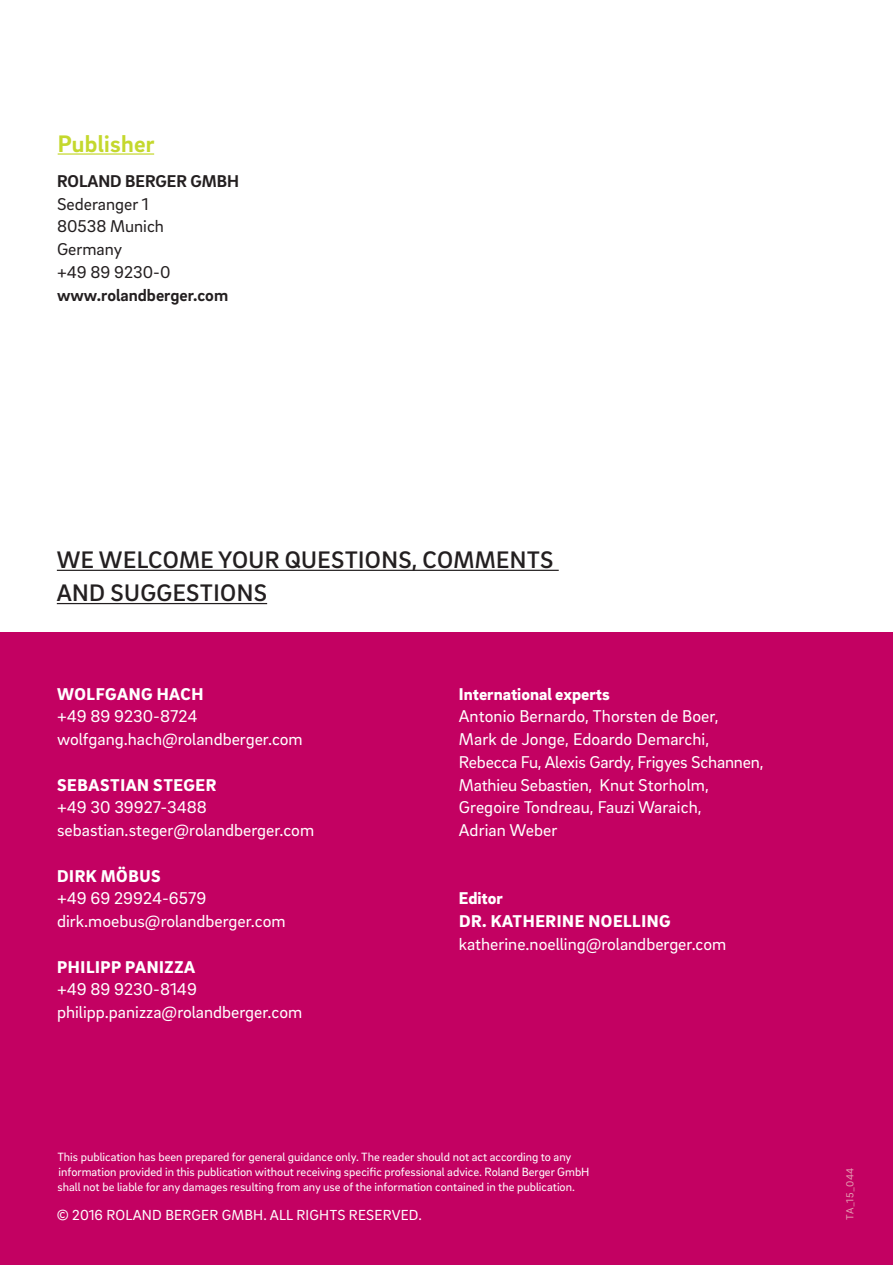
<style>
.page{position:relative;width:893px;height:1265px;background:#fff}
.page>*{position:absolute;margin:0;border:0;box-sizing:border-box;transform-origin:0 0}
.t1{font:500 24.5px/33.2px "Brix Sans";letter-spacing:.015em;color:#231f20}
.t2{font:700 24.5px "Brix Sans";letter-spacing:.01em;color:#c4d82d}
.t3{font:17.5px/22.8px "Brix Sans";color:#fff}
.t4{font:900 17.5px/22.8px "Brix Sans";letter-spacing:.035em;color:#fff}
.t5{font:17.5px/22.8px "Brix Sans";color:#231f20}
.t6{font:700 17.5px "Brix Sans";color:#231f20}
.t7{font:900 17.5px "Brix Sans";color:#fff}
.t8{font:14.88px "Brix Sans";letter-spacing:.015em;color:#fff}
.t9{font:12.25px/14.9px "Brix Sans";color:#fff}
.t10{font:10.5px "Brix Sans";letter-spacing:.03em;color:#e4a0b2}
</style>
<div class="page">
<div style="left:0;top:632px;width:893px;height:633px;background:#c30162"></div>
<hr style="left:58px;top:153px;width:96px;height:2px;background:#c4d82d">
<hr style="left:57px;top:570px;width:502px;height:1px;background:#231f20">
<hr style="left:57px;top:603px;width:210px;height:1px;background:#231f20">
<h1 class="t2" style="left:58px;top:127px;width:98px">Publisher</h1>
<p class="t6" style="left:57px;top:169px;width:183px">ROLAND BERGER GMBH</p>
<p class="t5" style="left:57px;top:192px;width:115px">Sederanger 1<br>80538 Munich<br>Germany<br>+49 89 9230-0</p>
<p class="t6" style="left:57px;top:283px;width:173px">www.rolandberger.com</p>
<h1 class="t1" style="left:57px;top:542px;width:498px">WE WELCOME YOUR QUESTIONS, COMMENTS<br>AND SUGGESTIONS</h1>
<p class="t4" style="left:57px;top:682px;width:148px">WOLFGANG HACH</p>
<p class="t3" style="left:57px;top:704px;width:247px">+49 89 9230-8724 wolfgang.hach@rolandberger.com</p>
<p class="t4" style="left:57px;top:773px;width:161px">SEBASTIAN STEGER</p>
<p class="t3" style="left:57px;top:795px;width:259px">+49 30 39927-3488 sebastian.steger@rolandberger.com</p>
<p class="t4" style="left:57px;top:864px;width:105px">DIRK MÖBUS</p>
<p class="t3" style="left:57px;top:886px;width:230px">+49 69 29924-6579 dirk.moebus@rolandberger.com</p>
<p class="t4" style="left:57px;top:955px;width:139px">PHILIPP PANIZZA</p>
<p class="t3" style="left:57px;top:977px;width:247px">+49 89 9230-8149 philipp.panizza@rolandberger.com</p>
<p class="t7" style="left:459px;top:682px;width:152px">International experts</p>
<p class="t3" style="left:459px;top:704px;width:306px">Antonio Bernardo, Thorsten de Boer,<br>Mark de Jonge, Edoardo Demarchi, Rebecca Fu, Alexis Gardy, Frigyes Schannen, Mathieu Sebastien, Knut Storholm, Gregoire Tondreau, Fauzi Waraich,<br>Adrian Weber</p>
<p class="t4" style="left:459px;top:886px;width:213px">Editor<br>DR. KATHERINE NOELLING</p>
<p class="t3" style="left:459px;top:932px;width:269px">katherine.noelling@rolandberger.com</p>
<p class="t9" style="left:57px;top:1149px;width:534px">This publication has been prepared for general guidance only. The reader should not act according to any information provided in this publication without receiving specific professional advice. Roland Berger GmbH shall not be liable for any damages resulting from any use of the information contained in the publication.</p>
<p class="t8" style="left:57px;top:1206px;width:366px">© 2016 ROLAND BERGER GMBH. ALL RIGHTS RESERVED.</p>
<p class="t10" style="left:843px;top:1220px;width:54px;rotate:-90deg">TA_15_044</p>
</div>
